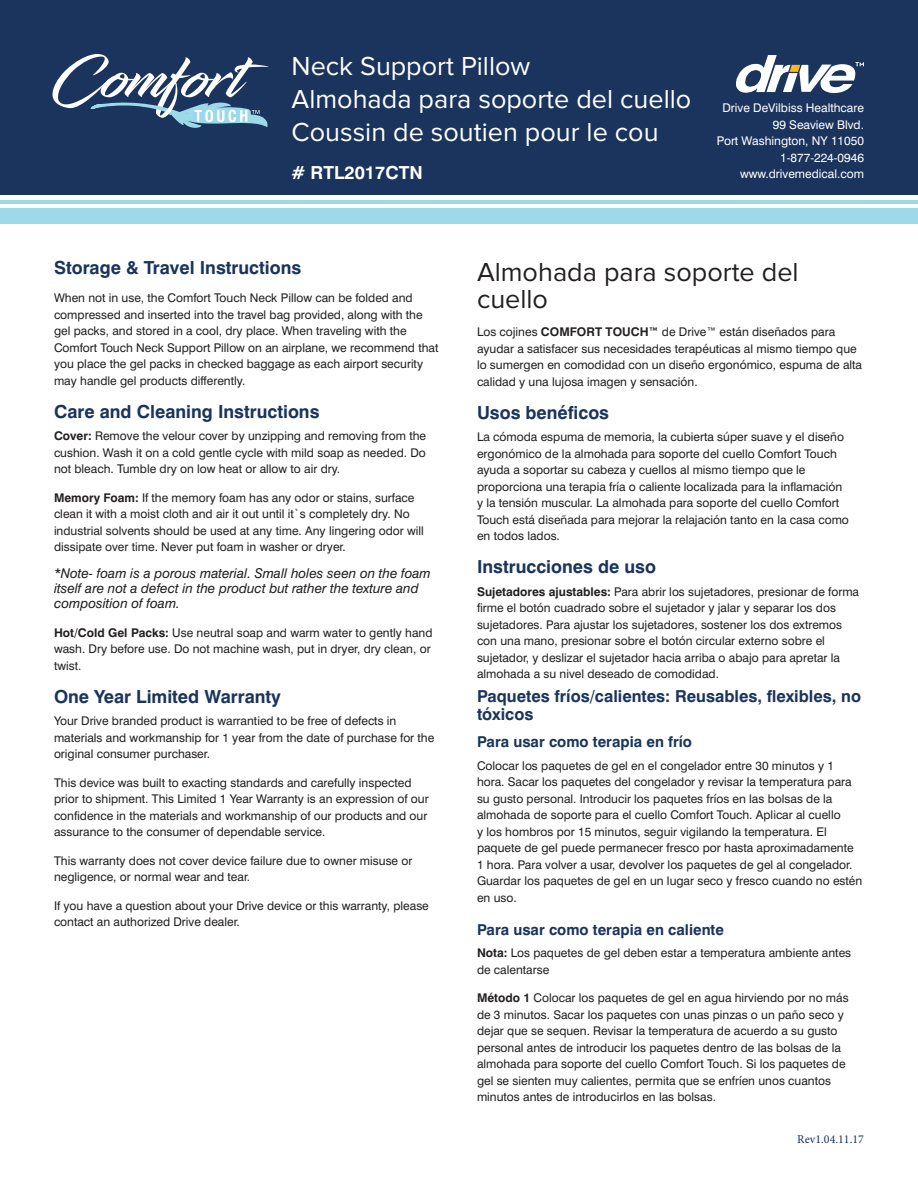
<style>
.page{position:relative;width:918px;height:1188px;background:#fff}
.page>*{position:absolute;margin:0;border:0;box-sizing:border-box;transform-origin:0 0}
.t1{font:27px/33px "Proxima Nova";color:#fff}
.t2{font:27px/27px "Proxima Nova";color:#231f20}
.t3{font:700 18px "Swiss 721 BT";color:#1a345d}
.t4{font:700 18px "Swiss 721 BT";color:#fff}
.t5{font:700 16.5px/18px "Swiss 721 BT";color:#1a345d}
.t6{font:700 15px "Swiss 721 BT";color:#1a345d}
.t7{font:italic 13.5px/15px "Swiss 721 BT";color:#231f20}
.t8{font:12px/16.5px "Swiss 721 BT";color:#231f20}
.t9{font:12px/16.5px "Swiss 721 BT";color:#fff;text-align:right}
.t10{font:12px "Minion Pro";color:#1a345d}
.s1{font-weight:700}
</style>
<div class="page">
<div style="left:0;top:0;width:918px;height:194px;background:#1a345d"></div>
<svg style="left:52px;top:54px;width:217px;height:74px"></svg>
<hr style="left:0;top:200px;width:918px;height:4px;background:#9cdaea">
<div style="left:0;top:208px;width:918px;height:16px;background:#9cdaea"></div>
<svg style="left:736px;top:55px;width:128px;height:38px"></svg>
<h1 class="t1" style="left:292px;top:51px;width:401px">Neck Support Pillow<br>Almohada para soporte del cuello<br>Coussin de soutien pour le cou</h1>
<h2 class="t4" style="left:292px;top:162px;width:133px"># RTL2017CTN</h2>
<p class="t9" style="left:717px;top:100px;width:149px">Drive DeVilbiss Healthcare<br>99 Seaview Blvd.<br>Port Washington, NY 11050<br>1-877-224-0946 www.drivemedical.com</p>
<h2 class="t3" style="left:54px;top:256px;width:249px">Storage &amp; Travel Instructions</h2>
<p class="t8" style="left:54px;top:290px;width:386px">When not in use, the Comfort Touch Neck Pillow can be folded and compressed and inserted into the travel bag provided, along with the gel packs, and stored in a cool, dry place. When traveling with the Comfort Touch Neck Support Pillow on an airplane, we recommend that you place the gel packs in checked baggage as each airport security may handle gel products differently.</p>
<h2 class="t3" style="left:54px;top:400px;width:267px">Care and Cleaning Instructions</h2>
<p class="t8" style="left:54px;top:428px;width:374px;text-align:justify"><span class="s1">Cover:</span> Remove the velour cover by unzipping and removing from the cushion. Wash it on a cold gentle cycle with mild soap as needed. Do not bleach. Tumble dry on low heat or allow to air dry.</p>
<p class="t8" style="left:54px;top:489px;width:371px"><span class="s1">Memory Foam:</span> If the memory foam has any odor or stains, surface clean it with a moist cloth and air it out until it`s completely dry. No industrial solvents should be used at any time. Any lingering odor will dissipate over time. Never put foam in washer or dryer.</p>
<p class="t7" style="left:54px;top:566px;width:378px">*Note- foam is a porous material. Small holes seen on the foam itself are not a defect in the product but rather the texture and composition of foam.</p>
<p class="t8" style="left:54px;top:624px;width:380px"><span class="s1">Hot/Cold Gel Packs:</span> Use neutral soap and warm water to gently hand wash. Dry before use. Do not machine wash, put in dryer, dry clean, or twist.</p>
<h2 class="t3" style="left:54px;top:685px;width:228px">One Year Limited Warranty</h2>
<p class="t8" style="left:54px;top:713px;width:382px">Your Drive branded product is warrantied to be free of defects in materials and workmanship for 1 year from the date of purchase for the original consumer purchaser.</p>
<p class="t8" style="left:54px;top:774px;width:376px">This device was built to exacting standards and carefully inspected prior to shipment. This Limited 1 Year Warranty is an expression of our confidence in the materials and workmanship of our products and our assurance to the consumer of dependable service.</p>
<p class="t8" style="left:54px;top:852px;width:360px">This warranty does not cover device failure due to owner misuse or negligence, or normal wear and tear.</p>
<p class="t8" style="left:54px;top:897px;width:376px">If you have a question about your Drive device or this warranty, please contact an authorized Drive dealer.</p>
<h1 class="t2" style="left:477px;top:259px;width:323px">Almohada para soporte del cuello</h1>
<p class="t8" style="left:477px;top:323px;width:387px">Los cojines <span class="s1">COMFORT TOUCH™</span> de Drive™ están diseñados para ayudar a satisfacer sus necesidades terapéuticas al mismo tiempo que lo sumergen en comodidad con un diseño ergonómico, espuma de alta calidad y una lujosa imagen y sensación.</p>
<h2 class="t3" style="left:477px;top:401px;width:134px">Usos benéficos</h2>
<p class="t8" style="left:477px;top:428px;width:373px">La cómoda espuma de memoria, la cubierta súper suave y el diseño ergonómico de la almohada para soporte del cuello Comfort Touch ayuda a soportar su cabeza y cuellos al mismo tiempo que le proporciona una terapia fría o caliente localizada para la inflamación y la tensión muscular. La almohada para soporte del cuello Comfort Touch está diseñada para mejorar la relajación tanto en la casa como en todos lados.</p>
<h2 class="t3" style="left:477px;top:556px;width:181px">Instrucciones de uso</h2>
<p class="t8" style="left:477px;top:583px;width:384px"><span class="s1">Sujetadores ajustables:</span> Para abrir los sujetadores, presionar de forma firme el botón cuadrado sobre el sujetador y jalar y separar los dos sujetadores. Para ajustar los sujetadores, sostener los dos extremos con una mano, presionar sobre el botón circular externo sobre el sujetador, y deslizar el sujetador hacia arriba o abajo para apretar la almohada a su nivel deseado de comodidad.</p>
<h3 class="t5" style="left:477px;top:687px;width:386px">Paquetes fríos/calientes: Reusables, flexibles, no tóxicos</h3>
<p class="t6" style="left:477px;top:733px;width:217px">Para usar como terapia en frío</p>
<p class="t8" style="left:477px;top:757px;width:387px">Colocar los paquetes de gel en el congelador entre 30 minutos y 1 hora. Sacar los paquetes del congelador y revisar la temperatura para su gusto personal. Introducir los paquetes fríos en las bolsas de la almohada de soporte para el cuello Comfort Touch. Aplicar al cuello<br>y los hombros por 15 minutos, seguir vigilando la temperatura. El paquete de gel puede permanecer fresco por hasta aproximadamente 1 hora. Para volver a usar, devolver los paquetes de gel al congelador.<br>Guardar los paquetes de gel en un lugar seco y fresco cuando no estén en uso.</p>
<p class="t6" style="left:477px;top:920px;width:248px">Para usar como terapia en caliente</p>
<p class="t8" style="left:477px;top:944px;width:376px"><span class="s1">Nota:</span> Los paquetes de gel deben estar a temperatura ambiente antes de calentarse</p>
<p class="t8" style="left:477px;top:989px;width:373px"><span class="s1">Método 1</span> Colocar los paquetes de gel en agua hirviendo por no más de 3 minutos. Sacar los paquetes con unas pinzas o un paño seco y dejar que se sequen. Revisar la temperatura de acuerdo a su gusto personal antes de introducir los paquetes dentro de las bolsas de la almohada para soporte del cuello Comfort Touch. Si los paquetes de gel se sienten muy calientes, permita que se enfríen unos cuantos minutos antes de introducirlos en las bolsas.</p>
<p class="t10" style="left:797px;top:1131px;width:68px">Rev1.04.11.17</p>
</div>
